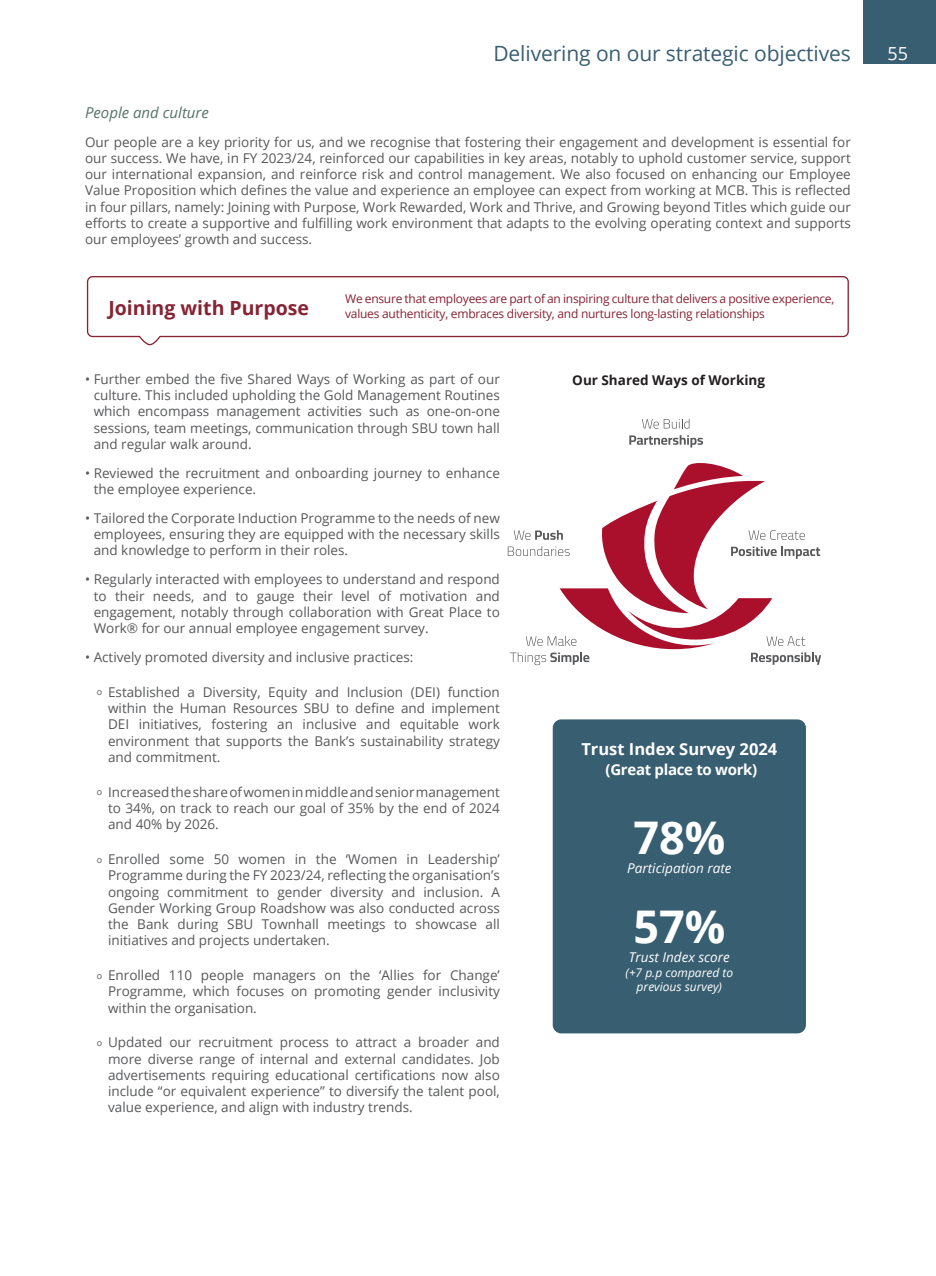
<style>
.page{position:relative;width:936px;height:1276px;background:#fff}
.page>*{position:absolute;margin:0;border:0;box-sizing:border-box;transform-origin:0 0}
.t1{font:700 45px "Open Sans";color:#fff}
.t2{font:21px "Open Sans";letter-spacing:-.005em;color:#385e71}
.t3{font:700 19.5px "Open Sans";color:#862334}
.t4{font:18px "Open Sans";color:#fff}
.t5{font:700 16.5px "Open Sans";color:#fff}
.t6{font:700 15px "Open Sans";letter-spacing:-.02em;color:#fff}
.t7{font:italic 15px "Open Sans";color:#58726b}
.t8{font:13.5px/16.2px "Open Sans";color:#57585a;text-align:justify}
.t9{font:italic 13.5px "Open Sans";color:#fff}
.t10{font:700 13.5px "Open Sans";color:#231f20}
.t11{font:12px/14.4px "Open Sans";letter-spacing:-.02em;color:#862334}
.t12{font:italic 12px/14.4px "Open Sans";color:#fff;text-align:center}
.s1{font-size:9px}
</style>
<div class="page">
<div style="left:863px;top:0;width:72px;height:64px;background:#385e71"></div>
<svg style="left:86px;top:276px;width:763px;height:70px"></svg>
<svg style="left:642px;top:419px;width:47px;height:9px"></svg>
<svg style="left:629px;top:435px;width:74px;height:12px"></svg>
<svg style="left:507px;top:463px;width:314px;height:202px"></svg>
<div style="left:552px;top:719px;width:253px;height:314px;background:#385e71;border-radius:9px"></div>
<h2 class="t2" style="left:493px;top:39px;width:359px">Delivering on our strategic objectives</h2>
<h3 class="t4" style="left:887px;top:41px;width:22px">55</h3>
<p class="t7" style="left:85px;top:102px;width:125px">People and culture</p>
<p class="t8" style="left:85px;top:133px;width:767px">Our people are a key priority for us, and we recognise that fostering their engagement and development is essential for our success. We have, in FY 2023/24, reinforced our capabilities in key areas, notably to uphold customer service, support our international expansion, and reinforce risk and control management. We also focused on enhancing our Employee Value Proposition which defines the value and experience an employee can expect from working at MCB. This is reflected in four pillars, namely: Joining with Purpose, Work Rewarded, Work and Thrive, and Growing beyond Titles which guide our efforts to create a supportive and fulfilling work environment that adapts to the evolving operating context and supports our employees’ growth and success.</p>
<h3 class="t3" style="left:108px;top:294px;width:202px">Joining with Purpose</h3>
<p class="t11" style="left:345px;top:291px;width:490px">We ensure that employees are part of an inspiring culture that delivers a positive experience, values authenticity, embraces diversity, and nurtures long-lasting relationships</p>
<p class="t8" style="left:94px;top:371px;width:407px;text-indent:-9px">• Further embed the five Shared Ways of Working as part of our culture. This included upholding the Gold Management Routines which encompass management activities such as one-on-one sessions, team meetings, communication through SBU town hall and regular walk around.</p>
<p class="t8" style="left:94px;top:464px;width:407px;text-indent:-9px">• Reviewed the recruitment and onboarding journey to enhance the employee experience.</p>
<p class="t8" style="left:94px;top:510px;width:407px;text-indent:-9px">• Tailored the Corporate Induction Programme to the needs of new employees, ensuring they are equipped with the necessary skills and knowledge to perform in their roles.</p>
<p class="t8" style="left:94px;top:571px;width:407px;text-indent:-9px">• Regularly interacted with employees to understand and respond to their needs, and to gauge their level of motivation and engagement, notably through collaboration with Great Place to Work® for our annual employee engagement survey.</p>
<p class="t8" style="left:85px;top:648px;width:330px">• Actively promoted diversity and inclusive practices:</p>
<p class="t8" style="left:108px;top:683px;width:393px;text-indent:-11px"><span class="s1">o</span> Established a Diversity, Equity and Inclusion (DEI) function within the Human Resources SBU to define and implement DEI initiatives, fostering an inclusive and equitable work environment that supports the Bank’s sustainability strategy and commitment.</p>
<p class="t8" style="left:108px;top:783px;width:393px;text-indent:-11px"><span class="s1">o</span> Increased the share of women in middle and senior management to 34%, on track to reach our goal of 35% by the end of 2024 and 40% by 2026.</p>
<p class="t8" style="left:108px;top:850px;width:393px;text-indent:-11px"><span class="s1">o</span> Enrolled some 50 women in the ‘Women in Leadership’ Programme during the FY 2023/24, reflecting the organisation’s ongoing commitment to gender diversity and inclusion. A Gender Working Group Roadshow was also conducted across the Bank during SBU Townhall meetings to showcase all initiatives and projects undertaken.</p>
<p class="t8" style="left:108px;top:966px;width:393px;text-indent:-11px"><span class="s1">o</span> Enrolled 110 people managers on the ‘Allies for Change’ Programme, which focuses on promoting gender inclusivity within the organisation.</p>
<p class="t8" style="left:108px;top:1034px;width:393px;text-indent:-11px"><span class="s1">o</span> Updated our recruitment process to attract a broader and more diverse range of internal and external candidates. Job advertisements requiring educational certifications now also include “or equivalent experience” to diversify the talent pool, value experience, and align with industry trends.</p>
<p class="t10" style="left:572px;top:371px;width:194px">Our Shared Ways of Working</p>
<p class="t5" style="left:581px;top:737px;width:197px">Trust Index Survey 2024</p>
<p class="t6" style="left:605px;top:759px;width:153px">(Great place to work)</p>
<h1 class="t1" style="left:633px;top:805px;width:93px">78%</h1>
<p class="t9" style="left:627px;top:858px;width:106px">Participation rate</p>
<h1 class="t1" style="left:633px;top:895px;width:93px">57%</h1>
<p class="t12" style="left:625px;top:964px;width:109px">(+7 p.p compared to previous survey)</p>
<p class="t9" style="left:629px;top:948px;width:102px">Trust Index score</p>
</div>
